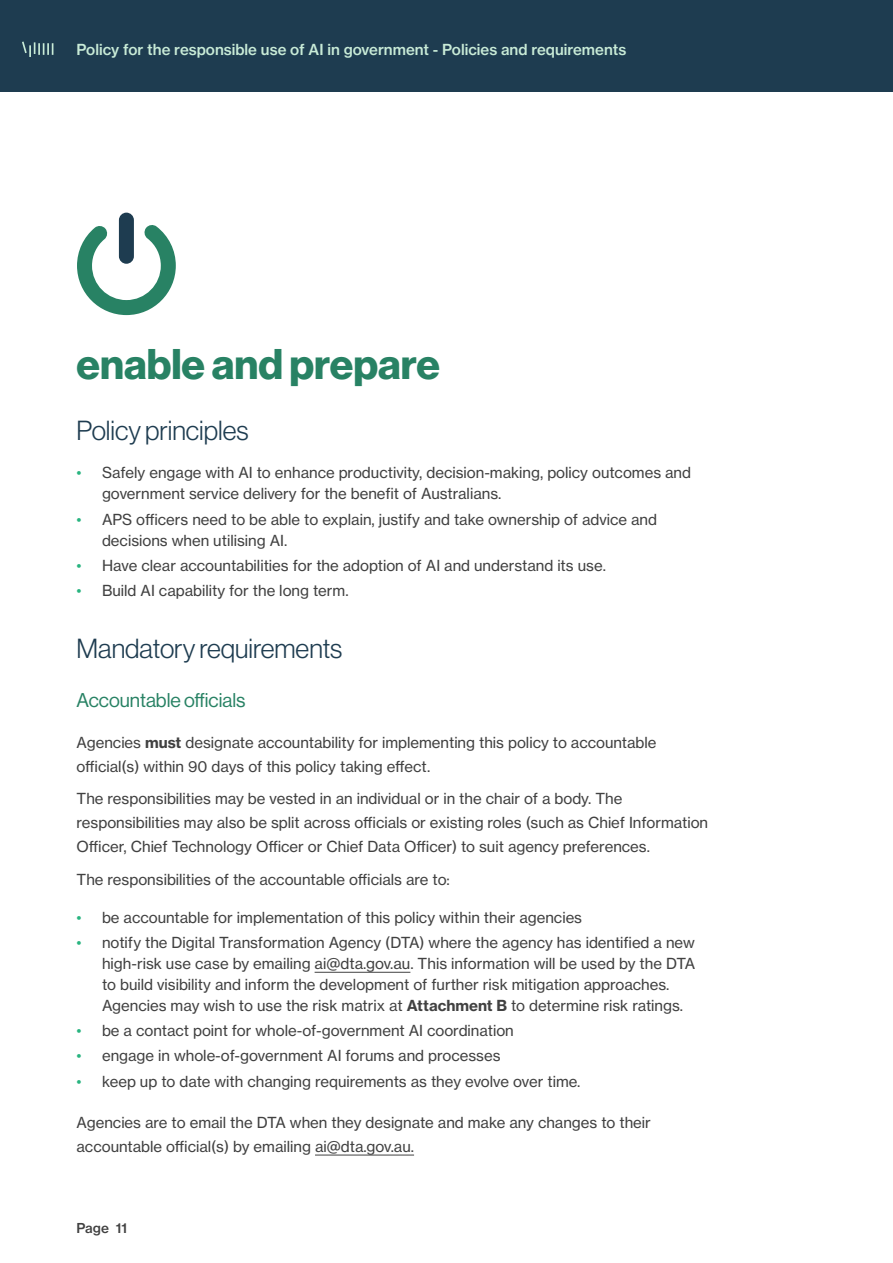
<style>
.page{position:relative;width:893px;height:1263px;background:#fff}
.page>*{position:absolute;margin:0;border:0;box-sizing:border-box;transform-origin:0 0}
.Heading_2_EEE{font:42px "N Haas Grotesk DS Pro 75 Bd";color:#288264}
.Heading_3{font:27px "N Haas Grotesk DS Pro 45 Lt";color:#1e3c50}
.Heading_4{font:19.5px "N Haas Grotesk DS Pro 55 Rg";color:#288264}
.t1{font:15px/21px "N Haas Grotesk TX Pro 55 Rg";color:#414141}
.t2{font:15px "N Haas Grotesk TX Pro 65 Md";color:#c8ebd7}
.t3{font:13.5px "N Haas Grotesk TX Pro 65 Md";color:#414141}
.s1{color:#29b480}
.s2{font-family:"N Haas Grotesk TX Pro 75 Bd"}
</style>
<div class="page">
<div style="left:0;top:0;width:893px;height:91px;background:#1e3c50"></div>
<svg style="left:22px;top:41px;width:31px;height:16px"></svg>
<hr style="left:315px;top:972px;width:95px;height:1px;background:#414141">
<hr style="left:315px;top:1155px;width:99px;height:1px;background:#414141">
<svg style="left:77px;top:224px;width:99px;height:91px"></svg>
<div style="left:119px;top:213px;width:15px;height:51px;background:#1e3c50;border-radius:8px"></div>
<p class="t2" style="left:77px;top:40px;width:551px">Policy for the responsible use of AI in government - Policies and requirements</p>
<h2 class="Heading_2_EEE" style="left:77px;top:340px;width:365px">enable and prepare</h2>
<h3 class="Heading_3" style="left:77px;top:416px;width:174px">Policy principles</h3>
<p class="t1" style="left:102px;top:462px;width:591px;text-indent:-26px"><span class="s1">•</span> Safely engage with AI to enhance productivity, decision-making, policy outcomes and government service delivery for the benefit of Australians.</p>
<p class="t1" style="left:102px;top:509px;width:557px;text-indent:-26px"><span class="s1">•</span> APS officers need to be able to explain, justify and take ownership of advice and decisions when utilising AI.</p>
<p class="t1" style="left:77px;top:555px;width:531px"><span class="s1">•</span> Have clear accountabilities for the adoption of AI and understand its use.</p>
<p class="t1" style="left:77px;top:580px;width:274px"><span class="s1">•</span> Build AI capability for the long term.</p>
<h3 class="Heading_3" style="left:77px;top:633px;width:267px">Mandatory requirements</h3>
<h4 class="Heading_4" style="left:77px;top:689px;width:171px">Accountable officials</h4>
<p class="t1" style="left:77px;top:730px;width:582px;line-height:24px">Agencies <span class="s2">must</span> designate accountability for implementing this policy to accountable official(s) within 90 days of this policy taking effect.</p>
<p class="t1" style="left:77px;top:786px;width:633px;line-height:24px">The responsibilities may be vested in an individual or in the chair of a body. The responsibilities may also be split across officials or existing roles (such as Chief Information<br>Officer, Chief Technology Officer or Chief Data Officer) to suit agency preferences.</p>
<p class="t1" style="left:77px;top:868px;width:375px">The responsibilities of the accountable officials are to:</p>
<p class="t1" style="left:77px;top:906px;width:507px"><span class="s1">•</span> be accountable for implementation of this policy within their agencies</p>
<p class="t1" style="left:102px;top:932px;width:595px;text-indent:-26px"><span class="s1">•</span> notify the Digital Transformation Agency (DTA) where the agency has identified a new high-risk use case by emailing ai@dta.gov.au. This information will be used by the DTA to build visibility and inform the development of further risk mitigation approaches.<br>Agencies may wish to use the risk matrix at <span class="s2">Attachment B</span> to determine risk ratings.</p>
<p class="t1" style="left:77px;top:1020px;width:439px"><span class="s1">•</span> be a contact point for whole-of-government AI coordination</p>
<p class="t1" style="left:77px;top:1045px;width:426px"><span class="s1">•</span> engage in whole-of-government AI forums and processes</p>
<p class="t1" style="left:77px;top:1070px;width:505px"><span class="s1">•</span> keep up to date with changing requirements as they evolve over time.</p>
<p class="t1" style="left:77px;top:1110px;width:576px;line-height:24px">Agencies are to email the DTA when they designate and make any changes to their accountable official(s) by emailing ai@dta.gov.au.</p>
<p class="t3" style="left:77px;top:1219px;width:52px">Page 11</p>
</div>
